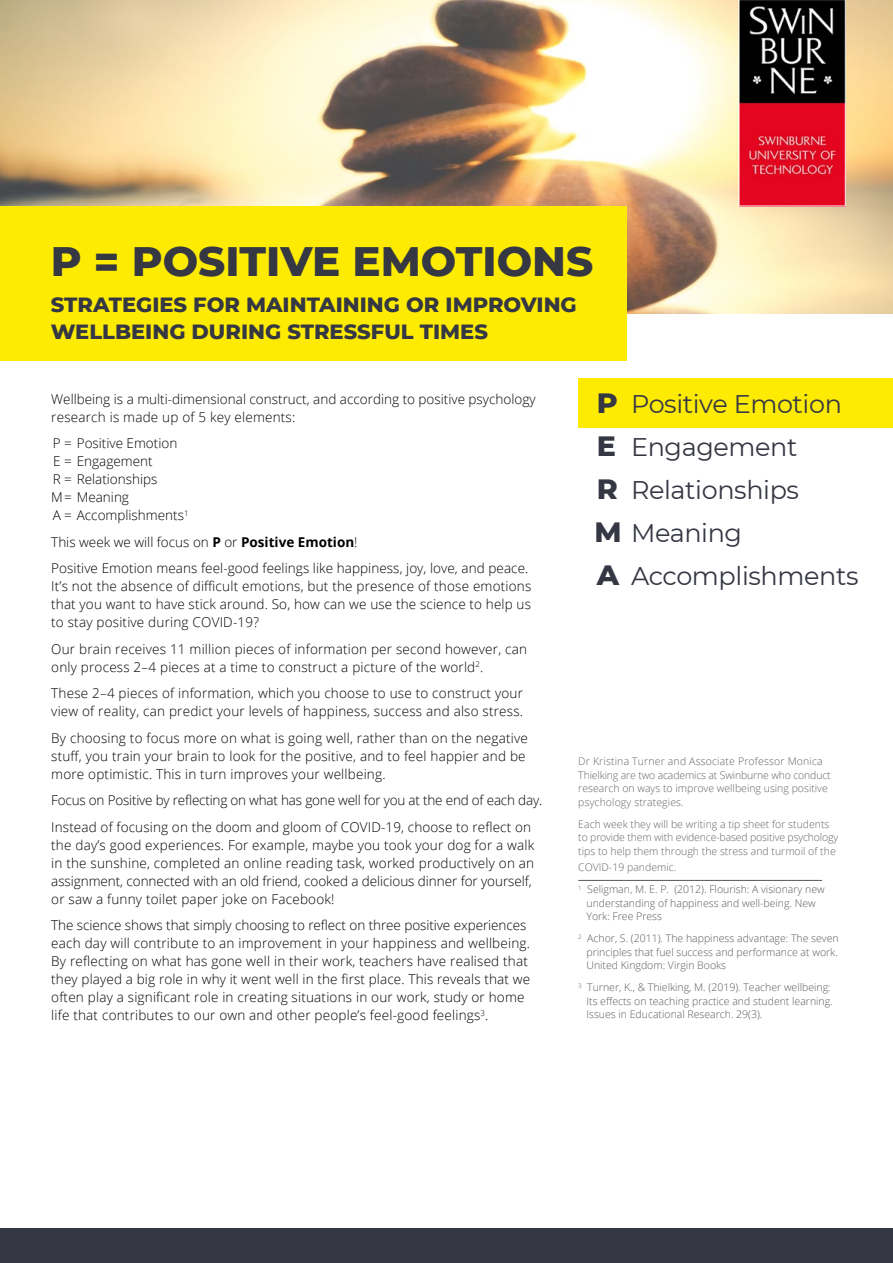
<style>
.page{position:relative;width:893px;height:1263px;background:#fff}
.page>*{position:absolute;margin:0;border:0;box-sizing:border-box;transform-origin:0 0}
.t1{font:800 42px "Montserrat";color:#353743}
.t2{font:800 28.5px/43px "Montserrat";color:#353743}
.t3{font:25.5px/43px "Montserrat";letter-spacing:-.015em;color:#353743}
.t4{font:800 21px/27px "Montserrat";color:#353743}
.t5{font:300 13.5px/18px "Open Sans";letter-spacing:.015em;color:#000}
.t6{font:300 13.5px/26.5px "Open Sans";letter-spacing:-.015em;color:#000}
.t7{font:300 10.5px/13.5px "Open Sans";color:#58595b}
.t8{font:300 10.5px/13.5px "Open Sans";color:#636466}
.s1{font-weight:700}
.s2{color:#636466}
</style>
<div class="page">
<img style="left:0;top:0;width:893px;height:314px">
<div style="left:578px;top:378px;width:315px;height:50px;background:#fdeb04"></div>
<div style="left:0;top:206px;width:626px;height:155px;background:#fdeb04"></div>
<div style="left:0;top:1229px;width:893px;height:34px;background:#353743"></div>
<img style="left:741px;top:2px;width:103px;height:202px">
<div style="left:739px;top:0;width:107px;height:206px;border:1px solid #fff"></div>
<hr style="left:578px;top:880px;width:244px;height:1px;background:#58595b">
<h1 class="t1" style="left:51px;top:231px;width:544px">P = POSITIVE EMOTIONS</h1>
<h3 class="t4" style="left:51px;top:290px;width:528px">STRATEGIES FOR MAINTAINING OR IMPROVING<br>WELLBEING DURING STRESSFUL TIMES</h3>
<p class="t5" style="left:51px;top:389px;width:486px">Wellbeing is a multi-dimensional construct, and according to positive psychology research is made up of 5 key elements:</p>
<p class="t5" style="left:51px;top:434px;width:139px">P = Positive Emotion<br>E = Engagement<br>R = Relationships<br>M= Meaning<br>A = Accomplishments<sup>1</sup></p>
<p class="t5" style="left:51px;top:528px;width:479px;line-height:26.5px">This week we will focus on <span class="s1">P</span> or <span class="s1">Positive Emotion</span>!<br>Positive Emotion means feel-good feelings like happiness, joy, love, and peace.</p>
<p class="t5" style="left:51px;top:577px;width:482px;text-align:justify">It’s not the absence of difficult emotions, but the presence of those emotions that you want to have stick around. So, how can we use the science to help us to stay positive during COVID-19?</p>
<p class="t5" style="left:51px;top:639px;width:477px">Our brain receives 11 million pieces of information per second however, can only process 2–4 pieces at a time to construct a picture of the world<sup>2</sup>.</p>
<p class="t5" style="left:51px;top:684px;width:473px">These 2–4 pieces of information, which you choose to use to construct your view of reality, can predict your levels of happiness, success and also stress.</p>
<p class="t5" style="left:51px;top:728px;width:478px">By choosing to focus more on what is going well, rather than on the negative stuff, you train your brain to look for the positive, and to feel happier and be more optimistic. This in turn improves your wellbeing.</p>
<p class="t6" style="left:51px;top:786px;width:492px">Focus on Positive by reflecting on what has gone well for you at the end of each day.<br>Instead of focusing on the doom and gloom of COVID-19, choose to reflect on</p>
<p class="t5" style="left:51px;top:835px;width:485px">the day’s good experiences. For example, maybe you took your dog for a walk in the sunshine, completed an online reading task, worked productively on an assignment, connected with an old friend, cooked a delicious dinner for yourself, or saw a funny toilet paper joke on Facebook!</p>
<p class="t5" style="left:51px;top:916px;width:480px">The science shows that simply choosing to reflect on three positive experiences each day will contribute to an improvement in your happiness and wellbeing.<br>By reflecting on what has gone well in their work, teachers have realised that they played a big role in why it went well in the first place. This reveals that we often play a significant role in creating situations in our work, study or home life that contributes to our own and other people’s feel-good feelings<sup>3</sup>.</p>
<h2 class="t2" style="left:595px;top:380px;width:29px">P<br>E<br>R<br>M<br>A</h2>
<h3 class="t3" style="left:631px;top:381px;width:229px">Positive Emotion<br>Engagement<br>Relationships<br>Meaning<br>Accomplishments</h3>
<p class="t8" style="left:578px;top:754px;width:254px">Dr Kristina Turner and Associate Professor Monica Thielking are two academics at Swinburne who conduct research on ways to improve wellbeing using positive psychology strategies.</p>
<p class="t8" style="left:578px;top:817px;width:261px">Each week they will be writing a tip sheet for students to provide them with evidence-based positive psychology tips to help them through the stress and turmoil of the</p>
<p class="t7" style="left:578px;top:856px;width:248px;line-height:22px"><span class="s2">COVID-19 pandemic.<br></span><sup>1</sup> Seligman, M. E. P. (2012). Flourish: A visionary new</p>
<p class="t7" style="left:586px;top:896px;width:231px">understanding of happiness and well-being. New<br>York: Free Press</p>
<p class="t7" style="left:586px;top:931px;width:254px;text-align:justify;text-indent:-8px"><sup>2</sup> Achor, S. (2011). The happiness advantage: The seven principles that fuel success and performance at work.<br>United Kingdom: Virgin Books</p>
<p class="t7" style="left:586px;top:980px;width:248px;text-indent:-8px"><sup>3</sup> Turner, K., &amp; Thielking, M. (2019). Teacher wellbeing:<br>Its effects on teaching practice and student learning.<br>Issues in Educational Research. 29(3).</p>
</div>
